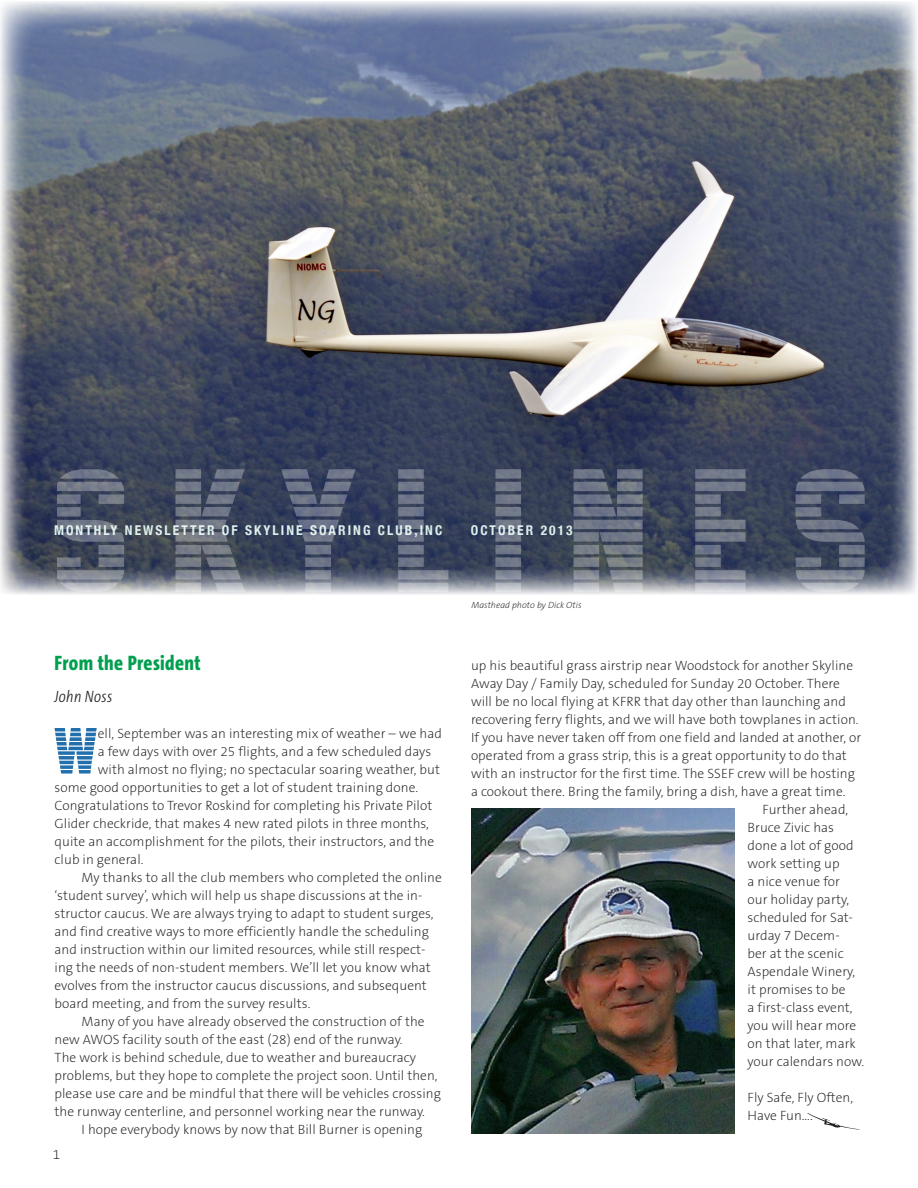
<style>
.page{position:relative;width:918px;height:1188px;background:#fff}
.page>*{position:absolute;margin:0;border:0;box-sizing:border-box;transform-origin:0 0}
.Body_text_1{font:64.5px "Maximus BT";color:#226fad}
.Skylines_Head{font:800 21px "The Sans Cd OF8";letter-spacing:.02em;color:#009f4f}
.Skylines_Author{font:italic 300 16.5px "The Sans Cd LF3 i";letter-spacing:.02em;color:#231f20}
.Skyline_text{font:200 13.5px/18px "The Sans CE B2";letter-spacing:.005em;color:#231f20}
.Body_text_1-2{font:200 13.5px "The Sans CE B2";letter-spacing:.005em;color:#231f20}
.t1{font:700 condensed 13.5px "Helvetica Neue";letter-spacing:.15em;color:#dbefeb}
.Skyline_text-2{font:italic 200 9px "The Sans B2";letter-spacing:.005em;color:#231f20}
</style>
<div class="page">
<img style="left:0;top:1px;width:918px;height:594px">
<svg style="left:57px;top:469px;width:67px;height:123px;background:#626979"></svg>
<svg style="left:175px;top:469px;width:70px;height:123px;background:#656c7a"></svg>
<svg style="left:281px;top:469px;width:75px;height:123px;background:#555d74"></svg>
<svg style="left:398px;top:469px;width:50px;height:123px;background:#596177"></svg>
<svg style="left:495px;top:469px;width:26px;height:123px;background:#6b7384"></svg>
<svg style="left:574px;top:469px;width:69px;height:123px;background:#6b7280"></svg>
<svg style="left:695px;top:469px;width:51px;height:123px;background:#646c7e"></svg>
<svg style="left:796px;top:469px;width:69px;height:123px;background:#5f677b"></svg>
<img style="left:471px;top:809px;width:263px;height:324px">
<svg style="left:807px;top:1113px;width:53px;height:17px"></svg>
<p class="t1" style="left:54px;top:519px;width:390px">MONTHLY NEWSLETTER OF SKYLINE SOARING CLUB,INC</p>
<p class="t1" style="left:471px;top:519px;width:103px">OCTOBER 2013</p>
<p class="Skylines_Head" style="left:55px;top:652px;width:147px">From the President</p>
<p class="Skylines_Author" style="left:55px;top:688px;width:59px">John Noss</p>
<p class="Body_text_1" style="left:54px;top:712px;width:45px">W</p>
<p class="Body_text_1-2" style="left:98px;top:726px;width:346px">ell, September was an interesting mix of weather – we had</p>
<p class="Body_text_1-2" style="left:98px;top:744px;width:335px">a few days with over 25 flights, and a few scheduled days</p>
<p class="Body_text_1-2" style="left:98px;top:762px;width:344px">with almost no flying; no spectacular soaring weather, but</p>
<p class="Body_text_1-2" style="left:55px;top:780px;width:365px">some good opportunities to get a lot of student training done.</p>
<p class="Body_text_1-2" style="left:55px;top:798px;width:379px">Congratulations to Trevor Roskind for completing his Private Pilot</p>
<p class="Body_text_1-2" style="left:55px;top:816px;width:376px">Glider checkride, that makes 4 new rated pilots in three months,</p>
<p class="Body_text_1-2" style="left:55px;top:834px;width:381px">quite an accomplishment for the pilots, their instructors, and the</p>
<p class="Body_text_1-2" style="left:55px;top:852px;width:90px">club in general.</p>
<p class="Skyline_text" style="left:55px;top:869px;width:389px;text-indent:27px">My thanks to all the club members who completed the online ‘student survey’, which will help us shape discussions at the in&shy;structor caucus. We are always trying to adapt to student surges, and find creative ways to more efficiently handle the scheduling and instruction within our limited resources, while still respect&shy;ing the needs of non-student members. We’ll let you know what evolves from the instructor caucus discussions, and subsequent board meeting, and from the survey results.</p>
<p class="Skyline_text" style="left:55px;top:1013px;width:388px;text-indent:27px">Many of you have already observed the construction of the new AWOS facility south of the east (28) end of the runway.<br>The work is behind schedule, due to weather and bureaucracy problems, but they hope to complete the project soon. Until then, please use care and be mindful that there will be vehicles crossing the runway centerline, and personnel working near the runway.</p>
<p class="Skyline_text" style="left:82px;top:1121px;width:342px">I hope everybody knows by now that Bill Burner is opening</p>
<p class="Skyline_text" style="left:53px;top:1147px;width:9px">1</p>
<p class="Skyline_text-2" style="left:471px;top:600px;width:112px">Masthead photo by Dick Otis</p>
<p class="Skyline_text" style="left:471px;top:657px;width:392px">up his beautiful grass airstrip near Woodstock for another Skyline Away Day / Family Day, scheduled for Sunday 20 October. There will be no local flying at KFRR that day other than launching and recovering ferry flights, and we will have both towplanes in action.<br>If you have never taken off from one field and landed at another, or operated from a grass strip, this is a great opportunity to do that with an instructor for the first time. The SSEF crew will be hosting a cookout there. Bring the family, bring a dish, have a great time.</p>
<p class="Skyline_text" style="left:748px;top:801px;width:118px;text-indent:15px">Further ahead,<br>Bruce Zivic has done a lot of good work setting up<br>a nice venue for<br>our holiday party, scheduled for Sat&shy;urday 7 Decem-<br>ber at the scenic<br>Aspendale Winery, it promises to be<br>a first-class event, you will hear more on that later, mark your calendars now.</p>
<p class="Skyline_text" style="left:748px;top:1089px;width:107px">Fly Safe, Fly Often,<br>Have Fun….</p>
</div>
